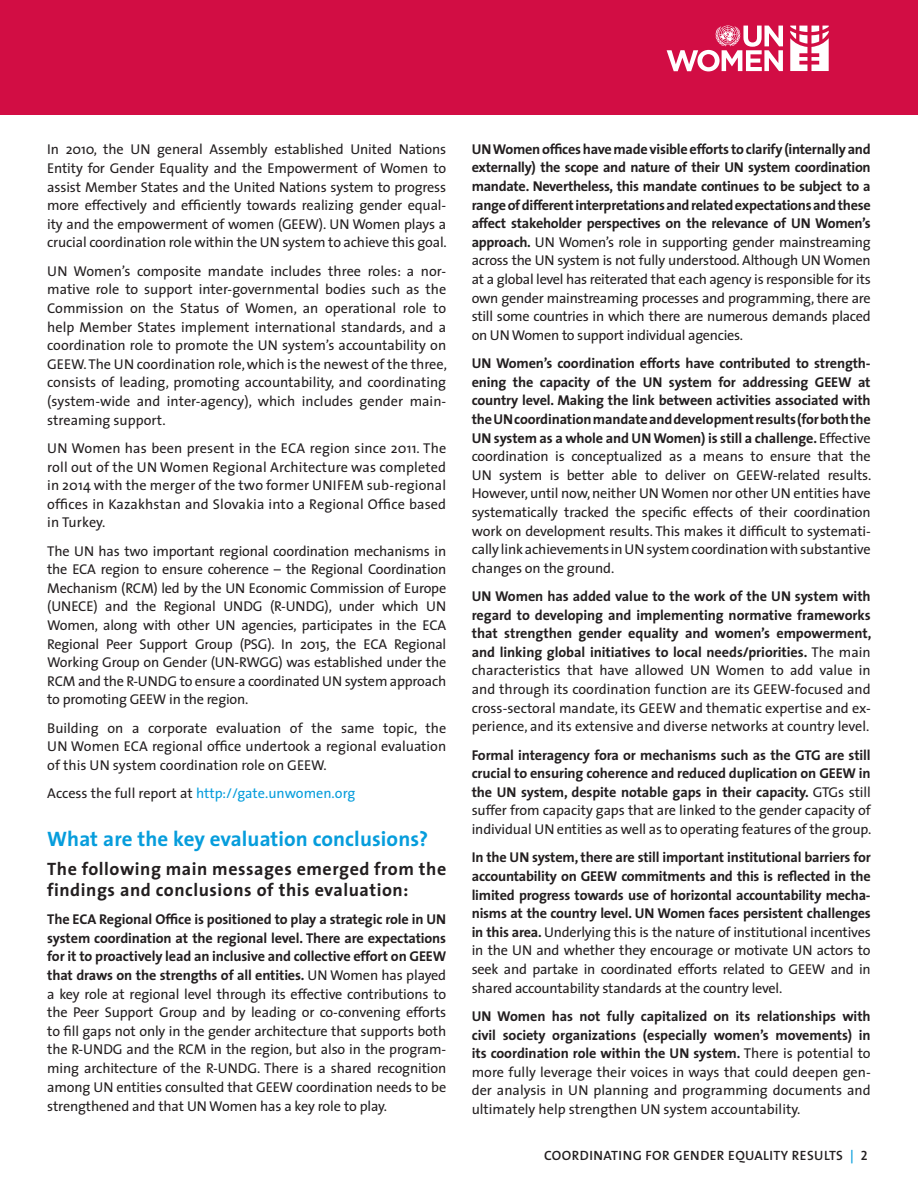
<style>
.page{position:relative;width:918px;height:1188px;background:#fff}
.page>*{position:absolute;margin:0;border:0;box-sizing:border-box;transform-origin:0 0}
.Subhead_Level_1__No{font:700 21px "The Sans";letter-spacing:.005em;color:#069ddc}
.BODY_TEXT__ITALIC_OR{font:700 18px/21px "The Sans";letter-spacing:.03em;color:#231f20}
.BODY_TEXT__ITALIC_OR-2{font:14.25px/18.6px "The Sans";letter-spacing:-.01em;color:#231f20;text-align:justify}
.BODY_TEXT__ITALIC_OR-3{font:700 14.25px/18.6px "The Sans";letter-spacing:-.015em;color:#231f20;text-align:justify}
.BODY_TEXT__ITALIC_OR-4{font:14.25px "The Sans";color:#069ddc}
.List_with_Turquoise{font:600 13.5px "The Sans";letter-spacing:.03em;color:#231f20}
.s1{color:#231f20}
.s2{font-weight:700}
.s3{font-weight:400}
.s4{color:#069ddc}
.s5{font-family:"The Sans Semi Bold Caps";font-weight:400}
</style>
<div class="page">
<div style="left:0;top:0;width:918px;height:115px;background:#d20d44"></div>
<svg style="left:667px;top:25px;width:116px;height:46px"></svg>
<svg style="left:790px;top:26px;width:39px;height:45px"></svg>
<p class="BODY_TEXT__ITALIC_OR-2" style="left:47px;top:140px;width:401px">In 2010, the UN general Assembly established United Nations Entity for Gender Equality and the Empowerment of Women to assist Member States and the United Nations system to progress more effectively and efficiently towards realizing gender equal&shy;ity and the empowerment of women (GEEW). UN Women plays a crucial coordination role within the UN system to achieve this goal.</p>
<p class="BODY_TEXT__ITALIC_OR-2" style="left:47px;top:261px;width:401px">UN Women’s composite mandate includes three roles: a nor&shy;mative role to support inter-governmental bodies such as the Commission on the Status of Women, an operational role to help Member States implement international standards, and a coordination role to promote the UN system’s accountability on GEEW. The UN coordination role, which is the newest of the three, consists of leading, promoting accountability, and coordinating (system-wide and inter-agency), which includes gender main&shy;streaming support.</p>
<p class="BODY_TEXT__ITALIC_OR-2" style="left:47px;top:438px;width:401px">UN Women has been present in the ECA region since 2011. The roll out of the UN Women Regional Architecture was completed in 2014 with the merger of the two former UNIFEM sub-regional offices in Kazakhstan and Slovakia into a Regional Office based in Turkey.</p>
<p class="BODY_TEXT__ITALIC_OR-2" style="left:47px;top:541px;width:401px">The UN has two important regional coordination mechanisms in the ECA region to ensure coherence – the Regional Coordination Mechanism (RCM) led by the UN Economic Commission of Europe (UNECE) and the Regional UNDG (R-UNDG), under which UN Women, along with other UN agencies, participates in the ECA Regional Peer Support Group (PSG). In 2015, the ECA Regional Working Group on Gender (UN-RWGG) was established under the RCM and the R-UNDG to ensure a coordinated UN system approach to promoting GEEW in the region.</p>
<p class="BODY_TEXT__ITALIC_OR-2" style="left:47px;top:718px;width:401px">Building on a corporate evaluation of the same topic, the UN Women ECA regional office undertook a regional evaluation of this UN system coordination role on GEEW.</p>
<p class="BODY_TEXT__ITALIC_OR-4" style="left:47px;top:782px;width:310px"><span class="s1">Access the full report at</span> http://gate.unwomen.org</p>
<p class="Subhead_Level_1__No" style="left:47px;top:822px;width:383px">What are the key evaluation conclusions?</p>
<p class="BODY_TEXT__ITALIC_OR" style="left:47px;top:858px;width:401px">The following main messages emerged from the findings and conclusions of this evaluation:</p>
<p class="BODY_TEXT__ITALIC_OR-2" style="left:47px;top:910px;width:401px"><span class="s2">The ECA Regional Office is positioned to play a strategic role in UN system coordination at the regional level. There are expectations for it to proactively lead an inclusive and collective effort on GEEW that draws on the strengths of all entities.</span> UN Women has played a key role at regional level through its effective contributions to the Peer Support Group and by leading or co-convening efforts to fill gaps not only in the gender architecture that supports both the R-UNDG and the RCM in the region, but also in the program&shy;ming architecture of the R-UNDG. There is a shared recognition among UN entities consulted that GEEW coordination needs to be strengthened and that UN Women has a key role to play.</p>
<p class="BODY_TEXT__ITALIC_OR-2" style="left:472px;top:139px;width:401px"><span class="s2">UN Women offices have made visible efforts to clarify (internally and externally) the scope and nature of their UN system coordination mandate. Nevertheless, this mandate continues to be subject to a range of different interpretations and related expectations and these affect stakeholder perspectives on the relevance of UN Women’s approach.</span> UN Women’s role in supporting gender mainstreaming across the UN system is not fully understood. Although UN Women at a global level has reiterated that each agency is responsible for its own gender mainstreaming processes and programming, there are still some countries in which there are numerous demands placed on UN Women to support individual agencies.</p>
<p class="BODY_TEXT__ITALIC_OR-2" style="left:472px;top:354px;width:401px"><span class="s2">UN Women’s coordination efforts have contributed to strength&shy;ening the capacity of the UN system for addressing GEEW at country level. Making the link between activities associated with the UN coordination mandate and development results (for both the UN system as a whole and UN Women) is still a challenge.</span> Effective coordination is conceptualized as a means to ensure that the UN system is better able to deliver on GEEW-related results.<br>However, until now, neither UN Women nor other UN entities have systematically tracked the specific effects of their coordination work on development results. This makes it difficult to systemati&shy;cally link achievements in UN system coordination with substantive changes on the ground.</p>
<p class="BODY_TEXT__ITALIC_OR-2" style="left:472px;top:587px;width:401px"><span class="s2">UN Women has added value to the work of the UN system with regard to developing and implementing normative frameworks that strengthen gender equality and women’s empowerment, and linking global initiatives to local needs/priorities.</span> The main characteristics that have allowed UN Women to add value in and through its coordination function are its GEEW-focused and cross-sectoral mandate, its GEEW and thematic expertise and ex&shy;perience, and its extensive and diverse networks at country level.</p>
<p class="BODY_TEXT__ITALIC_OR-3" style="left:472px;top:745px;width:401px">Formal interagency fora or mechanisms such as the GTG are still crucial to ensuring coherence and reduced duplication on GEEW in the UN system, despite notable gaps in their capacity. <span class="s3">GTGs still suffer from capacity gaps that are linked to the gender capacity of individual UN entities as well as to operating features of the group.</span></p>
<p class="BODY_TEXT__ITALIC_OR-3" style="left:472px;top:848px;width:401px">In the UN system, there are still important institutional barriers for accountability on GEEW commitments and this is reflected in the limited progress towards use of horizontal accountability mecha&shy;nisms at the country level. UN Women faces persistent challenges in this area. <span class="s3">Underlying this is the nature of institutional incentives in the UN and whether they encourage or motivate UN actors to seek and partake in coordinated efforts related to GEEW and in shared accountability standards at the country level.</span></p>
<p class="BODY_TEXT__ITALIC_OR-2" style="left:472px;top:1006px;width:401px"><span class="s2">UN Women has not fully capitalized on its relationships with civil society organizations (especially women’s movements) in its coordination role within the UN system.</span> There is potential to more fully leverage their voices in ways that could deepen gen&shy;der analysis in UN planning and programming documents and ultimately help strengthen UN system accountability.</p>
<p class="List_with_Turquoise" style="left:544px;top:1144px;width:325px">COORDINATING FOR GENDER EQUALITY RESULTS <span class="s4">|</span> <span class="s5">2</span></p>
</div>
